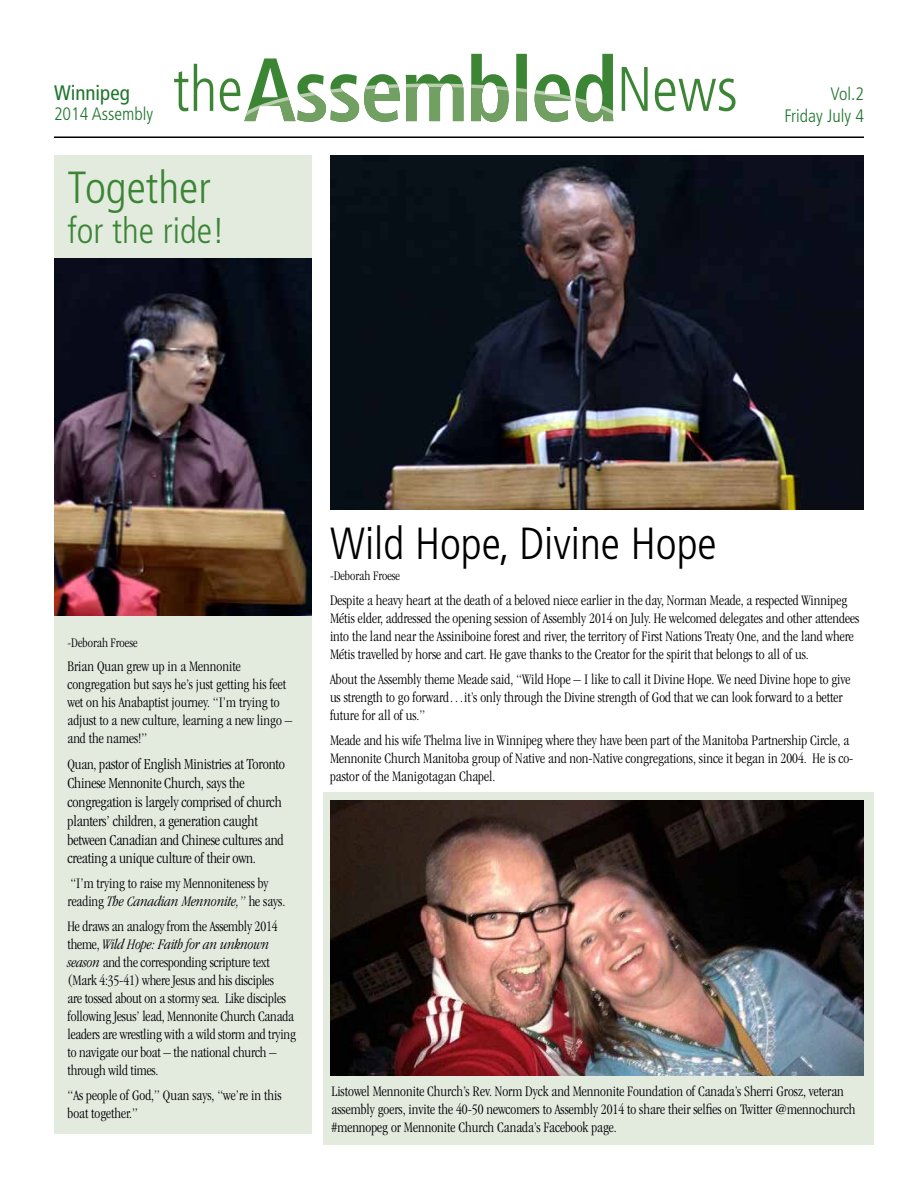
<style>
.page{position:relative;width:918px;height:1188px;background:#fff}
.page>*{position:absolute;margin:0;border:0;box-sizing:border-box;transform-origin:0 0}
.t1{font:300 condensed 62.85px "Frutiger";color:#3b8535;scale:.95 1}
.t2{font:300 condensed 45px "Frutiger";color:#000}
.t3{font:300 condensed 45px "Frutiger";color:#3b8535}
.t4{font:300 condensed 36px "Frutiger";color:#3b8535}
.t5{font:condensed 21px "Frutiger";color:#21752f}
.t6{font:300 condensed 18px "Frutiger";color:#21752f}
.t7{font:300 condensed 15.75px/18.9px "Garamond";letter-spacing:-.01em;color:#000}
.t8{font:300 condensed 15px/18px "Garamond";color:#000}
.t9{font:300 condensed 13.5px "Garamond";color:#000}
.s1{font-size:15px}
.s2{font-style:italic}
</style>
<div class="page">
<svg style="left:244px;top:54px;width:369px;height:68px"></svg>
<hr style="left:54px;top:136px;width:810px;height:2px;background:#000">
<div style="left:324px;top:793px;width:550px;height:352px;background:#e3ebdf"></div>
<img style="left:330px;top:156px;width:534px;height:353px">
<div style="left:54px;top:155px;width:258px;height:979px;background:#e3ebdf"></div>
<img style="left:54px;top:258px;width:258px;height:357px">
<img style="left:330px;top:800px;width:534px;height:276px">
<h1 class="t1" style="left:173px;top:53px;width:75px">the</h1>
<h1 class="t1" style="left:617px;top:53px;width:129px">News</h1>
<h3 class="t5" style="left:54px;top:81px;width:77px">Winnipeg</h3>
<p class="t6" style="left:830px;top:83px;width:35px">Vol.2</p>
<p class="t6" style="left:54px;top:103px;width:101px">2014 Assembly</p>
<p class="t6" style="left:784px;top:105px;width:81px">Friday July 4</p>
<h2 class="t3" style="left:68px;top:161px;width:145px">Together</h2>
<h3 class="t4" style="left:68px;top:210px;width:159px">for the ride!</h3>
<h2 class="t2" style="left:330px;top:518px;width:388px">Wild Hope, Divine Hope</h2>
<p class="t9" style="left:330px;top:569px;width:72px">-Deborah Froese</p>
<p class="t8" style="left:330px;top:591px;width:531px">Despite a heavy heart at the death of a beloved niece earlier in the day, Norman Meade, a respected Winnipeg Métis elder, addressed the opening session of Assembly 2014 on July. He welcomed delegates and other attendees into the land near the Assiniboine forest and river, the territory of First Nations Treaty One, and the land where Métis travelled by horse and cart. He gave thanks to the Creator for the spirit that belongs to all of us.</p>
<p class="t8" style="left:330px;top:670px;width:522px">About the Assembly theme Meade said, “Wild Hope – I like to call it Divine Hope. We need Divine hope to give us strength to go forward…it’s only through the Divine strength of God that we can look forward to a better future for all of us.”</p>
<p class="t8" style="left:330px;top:731px;width:525px">Meade and his wife Thelma live in Winnipeg where they have been part of the Manitoba Partnership Circle, a<br>Mennonite Church Manitoba group of Native and non-Native congregations, since it began in 2004. He is co&shy;pastor of the Manigotagan Chapel.</p>
<p class="t9" style="left:68px;top:635px;width:72px">-Deborah Froese</p>
<p class="t8" style="left:68px;top:658px;width:226px">Brian Quan grew up in a Mennonite congregation but says he’s just getting his feet wet on his Anabaptist journey. “I’m trying to adjust to a new culture, learning a new lingo – and the names!”</p>
<p class="t7" style="left:67px;top:755px;width:219px"><span class="s1">Quan,</span> pastor of English Ministries at Toronto Chinese Mennonite Church, says the congregation is largely comprised of church planters’ children, a generation caught between Canadian and Chinese cultures and creating a unique culture of their own.</p>
<p class="t8" style="left:68px;top:874px;width:219px">“I’m trying to raise my Mennoniteness by reading <span class="s2">The Canadian Mennonite,”</span> he says.</p>
<p class="t8" style="left:68px;top:917px;width:230px">He draws an analogy from the Assembly 2014 theme, <span class="s2">Wild Hope: Faith for an unknown season</span> and the corresponding scripture text (Mark 4:35-41) where Jesus and his disciples<br>are tossed about on a stormy sea. Like disciples following Jesus’ lead, Mennonite Church Canada leaders are wrestling with a wild storm and trying to navigate our boat – the national church – through wild times.</p>
<p class="t8" style="left:68px;top:1086px;width:216px">“As people of God,” Quan says, “we’re in this boat together.”</p>
<p class="t8" style="left:332px;top:1082px;width:525px">Listowel Mennonite Church’s Rev. Norm Dyck and Mennonite Foundation of Canada’s Sherri Grosz, veteran assembly goers, invite the 40-50 newcomers to Assembly 2014 to share their selfies on Twitter @mennochurch #mennopeg or Mennonite Church Canada’s Facebook page.</p>
</div>
